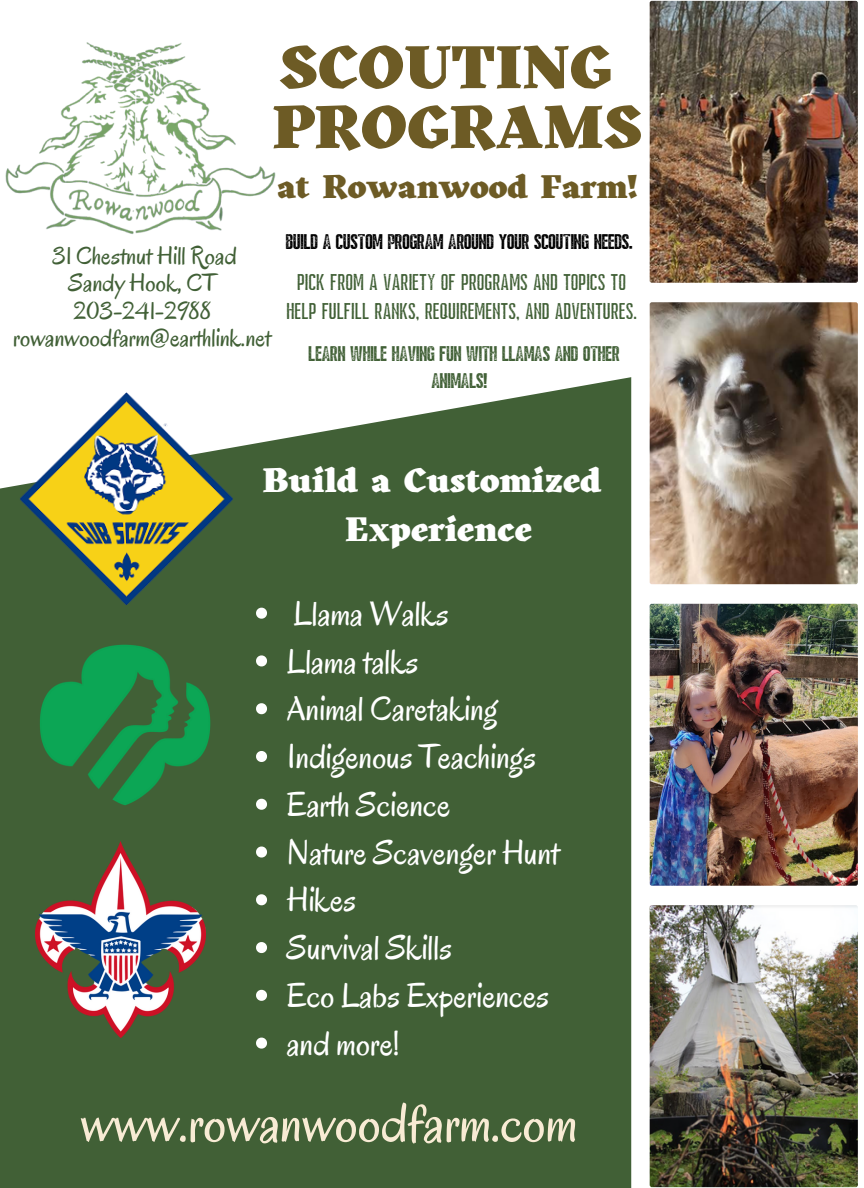
<style>
.page{position:relative;width:864px;height:1188px;background:#fff}
.page>*{position:absolute;margin:0;border:0;box-sizing:border-box;transform-origin:0 0}
.t1{font:900 59.55px/59.8px "Kitsch";color:#6d5b25}
.t2{font:56.25px "Oregano";color:#f8ebd4}
.t3{font:34.8px/47.7px "Oregano";color:#fff}
.t4{font:900 33.6px/48.8px "Kitsch";color:#fff;text-align:center}
.t5{font:900 32.4px "Kitsch";color:#6d5b25}
.t6{font:25.35px/27.6px "Oregano";color:#416036;text-align:center}
.t7{font:20.85px/28.7px "Cooperative Dirty";color:#416036;text-align:center}
.t8{font:700 19.35px/26.4px "Cooperative Dirty";color:#416036;text-align:center}
.t9{font:700 19.35px "Cooperative Dirty";color:#000}
</style>
<div class="page">
<div style="left:0;top:377px;width:631px;height:811px;background:#416036"></div>
<img style="left:36px;top:638px;width:178px;height:171px">
<img style="left:5px;top:42px;width:271px;height:192px">
<img style="left:36px;top:842px;width:170px;height:196px">
<img style="left:19px;top:392px;width:214px;height:214px">
<svg style="left:631px;top:0;width:227px;height:1188px"></svg>
<img style="left:650px;top:905px;width:208px;height:282px;border-radius:2px">
<img style="left:650px;top:604px;width:208px;height:282px;border-radius:2px">
<img style="left:650px;top:1px;width:208px;height:282px;border-radius:2px">
<img style="left:650px;top:302px;width:208px;height:282px;border-radius:2px">
<svg style="left:256px;top:608px;width:11px;height:11px"></svg>
<svg style="left:256px;top:655px;width:11px;height:11px"></svg>
<svg style="left:256px;top:703px;width:11px;height:11px"></svg>
<svg style="left:256px;top:751px;width:11px;height:11px"></svg>
<svg style="left:256px;top:799px;width:11px;height:11px"></svg>
<svg style="left:256px;top:847px;width:11px;height:11px"></svg>
<svg style="left:256px;top:894px;width:11px;height:11px"></svg>
<svg style="left:256px;top:942px;width:11px;height:11px"></svg>
<svg style="left:256px;top:990px;width:11px;height:11px"></svg>
<svg style="left:256px;top:1038px;width:11px;height:11px"></svg>
<h1 class="t1" style="left:272px;top:42px;width:372px">SCOUTING<br>PROGRAMS</h1>
<p class="t5" style="left:277px;top:168px;width:362px">at Rowanwood Farm!</p>
<p class="t9" style="left:286px;top:230px;width:348px">BUILD A CUSTOM PROGRAM AROUND YOUR SCOUTING NEEDS.</p>
<p class="t7" style="left:287px;top:268px;width:352px">PICK FROM A VARIETY OF PROGRAMS AND TOPICS TO<br>HELP FULFILL RANKS, REQUIREMENTS, AND ADVENTURES.</p>
<p class="t8" style="left:309px;top:340px;width:313px">LEARN WHILE HAVING FUN WITH LLAMAS AND OTHER<br>ANIMALS!</p>
<p class="t6" style="left:13px;top:242px;width:260px">31 Chestnut Hill Road<br>Sandy Hook, CT<br>203-241-2988 rowanwoodfarm@earthlink.net</p>
<p class="t4" style="left:263px;top:459px;width:340px">Build a Customized<br>Experience</p>
<p class="t3" style="left:287px;top:590px;width:274px">Llama Walks<br>Llama talks<br>Animal Caretaking<br>Indigenous Teachings<br>Earth Science<br>Nature Scavenger Hunt<br>Hikes<br>Survival Skills<br>Eco Labs Experiences and more!</p>
<h2 class="t2" style="left:81px;top:1087px;width:498px">www.rowanwoodfarm.com</h2>
</div>
